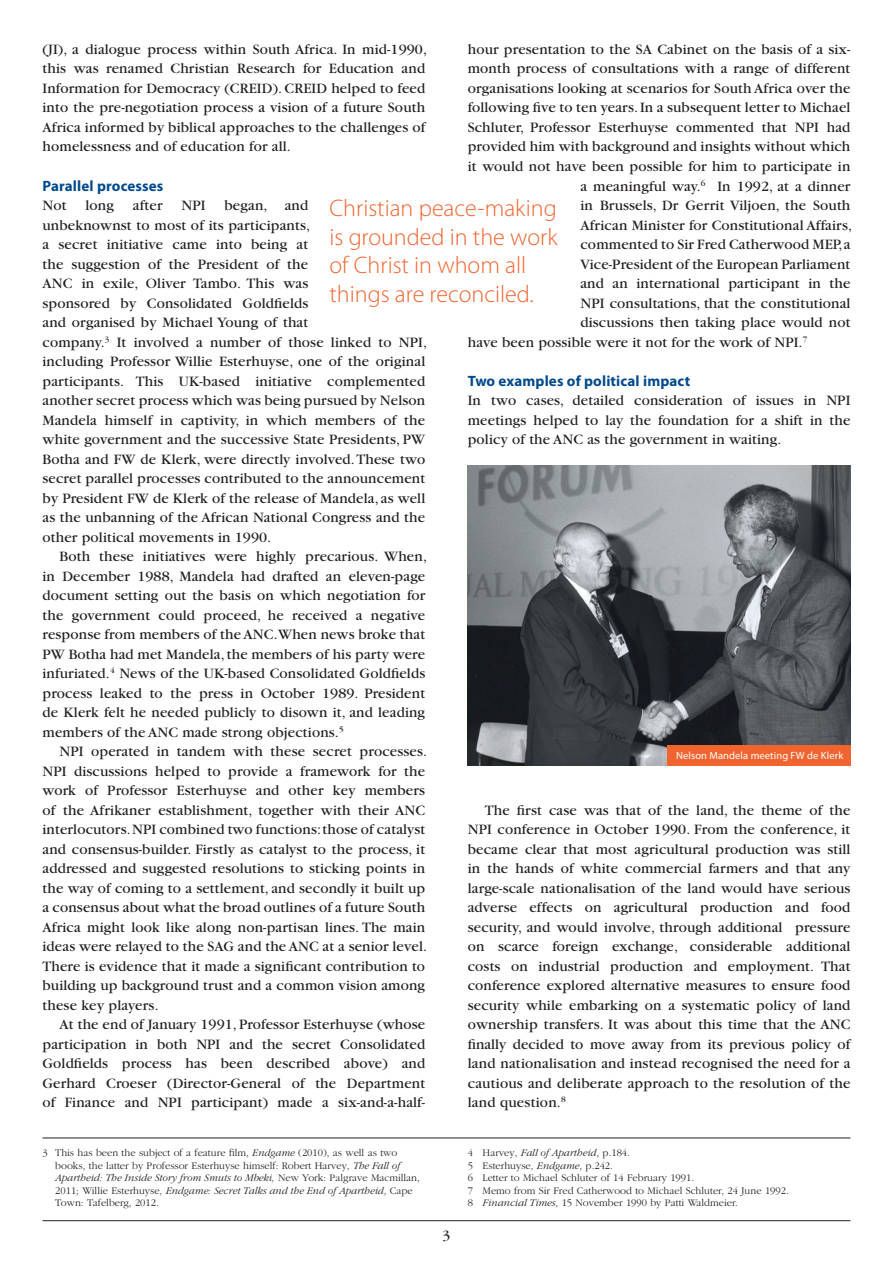
<style>
.page{position:relative;width:893px;height:1263px;background:#fff}
.page>*{position:absolute;margin:0;border:0;box-sizing:border-box;transform-origin:0 0}
.t1{font:300 24px/28.8px "Myriad Pro";color:#f2642f}
.t2{font:15px/19.5px "Garamond";letter-spacing:.01em;color:#231f20}
.t3{font:700 15px "Myriad Pro";letter-spacing:.01em;color:#004a8d}
.t4{font:300 10.5px/12.6px "Garamond";color:#231f20}
.t5{font:10.5px "Myriad Pro";letter-spacing:.01em;color:#fff}
.s1{font-style:italic}
</style>
<div class="page">
<hr style="left:43px;top:1220px;width:807px;height:1px;background:#231f20">
<hr style="left:43px;top:1138px;width:807px;height:1px;background:#231f20">
<img style="left:468px;top:466px;width:382px;height:299px">
<div style="left:667px;top:745px;width:183px;height:20px;background:#f2642f"></div>
<p class="t2" style="left:43px;top:40px;width:386px">(JI), a dialogue process within South Africa. In mid-1990, this was renamed Christian Research for Education and Information for Democracy (CREID). CREID helped to feed into the pre-negotiation process a vision of a future South Africa informed by biblical approaches to the challenges of homelessness and of education for all.</p>
<p class="t3" style="left:43px;top:176px;width:122px">Parallel processes</p>
<p class="t2" style="left:43px;top:196px;width:26px">Not</p>
<p class="t2" style="left:86px;top:196px;width:30px">long</p>
<p class="t2" style="left:133px;top:196px;width:31px">after</p>
<p class="t2" style="left:181px;top:196px;width:26px">NPI</p>
<p class="t2" style="left:468px;top:40px;width:384px">hour presentation to the SA Cabinet on the basis of a six-</p>
<p class="t2" style="left:468px;top:59px;width:384px">month process of consultations with a range of different</p>
<p class="t2" style="left:468px;top:79px;width:384px">organisations looking at scenarios for South Africa over the</p>
<p class="t2" style="left:468px;top:98px;width:384px">following five to ten years. In a subsequent letter to Michael</p>
<p class="t2" style="left:468px;top:118px;width:384px">Schluter, Professor Esterhuyse commented that NPI had</p>
<p class="t2" style="left:468px;top:137px;width:384px">provided him with background and insights without which</p>
<p class="t2" style="left:468px;top:157px;width:384px">it would not have been possible for him to participate in</p>
<p class="t2" style="left:580px;top:176px;width:272px">a meaningful way.<sup>6</sup> In 1992, at a dinner</p>
<p class="t2" style="left:580px;top:196px;width:272px">in Brussels, Dr Gerrit Viljoen, the South</p>
<p class="t2" style="left:580px;top:215px;width:273px">African Minister for Constitutional Affairs,</p>
<p class="t2" style="left:580px;top:235px;width:271px">commented to Sir Fred Catherwood MEP, a</p>
<p class="t2" style="left:580px;top:254px;width:271px">Vice-President of the European Parliament</p>
<p class="t2" style="left:580px;top:274px;width:272px">and an international participant in the</p>
<p class="t2" style="left:580px;top:293px;width:272px">NPI consultations, that the constitutional</p>
<p class="t2" style="left:580px;top:313px;width:272px">discussions then taking place would not</p>
<p class="t2" style="left:468px;top:332px;width:341px">have been possible were it not for the work of NPI.<sup>7</sup></p>
<p class="t3" style="left:468px;top:371px;width:224px">Two examples of political impact</p>
<p class="t2" style="left:468px;top:391px;width:384px;text-align:justify">In two cases, detailed consideration of issues in NPI meetings helped to lay the foundation for a shift in the policy of the ANC as the government in waiting.</p>
<h1 class="t1" style="left:330px;top:193px;width:229px">Christian peace-making is grounded in the work of Christ in whom all things are reconciled.</h1>
<p class="t2" style="left:43px;top:196px;width:386px;text-indent:182px">began, and<br>unbeknownst to most of its participants,<br>a secret initiative came into being at<br>the suggestion of the President of the<br>ANC in exile, Oliver Tambo. This was<br>sponsored by Consolidated Goldfields<br>and organised by Michael Young of that<br>company.<sup>3</sup> It involved a number of those linked to NPI, including Professor Willie Esterhuyse, one of the original participants. This UK-based initiative complemented another secret process which was being pursued by Nelson Mandela himself in captivity, in which members of the white government and the successive State Presidents, PW Botha and FW de Klerk, were directly involved. These two secret parallel processes contributed to the announcement by President FW de Klerk of the release of Mandela, as well as the unbanning of the African National Congress and the other political movements in 1990.</p>
<p class="t2" style="left:43px;top:547px;width:386px;text-indent:17px">Both these initiatives were highly precarious. When, in December 1988, Mandela had drafted an eleven-page document setting out the basis on which negotiation for the government could proceed, he received a negative response from members of the ANC.When news broke that PW Botha had met Mandela, the members of his party were infuriated.<sup>4</sup> News of the UK-based Consolidated Goldfields process leaked to the press in October 1989. President de Klerk felt he needed publicly to disown it, and leading members of the ANC made strong objections.<sup>5</sup></p>
<p class="t2" style="left:43px;top:742px;width:386px;text-indent:17px">NPI operated in tandem with these secret processes.<br>NPI discussions helped to provide a framework for the work of Professor Esterhuyse and other key members of the Afrikaner establishment, together with their ANC interlocutors. NPI combined two functions: those of catalyst and consensus-builder. Firstly as catalyst to the process, it addressed and suggested resolutions to sticking points in the way of coming to a settlement, and secondly it built up a consensus about what the broad outlines of a future South Africa might look like along non-partisan lines. The main ideas were relayed to the SAG and the ANC at a senior level.<br>There is evidence that it made a significant contribution to building up background trust and a common vision among these key players.</p>
<p class="t2" style="left:43px;top:1015px;width:384px;text-align:justify;text-indent:17px">At the end of January 1991, Professor Esterhuyse (whose participation in both NPI and the secret Consolidated Goldfields process has been described above) and Gerhard Croeser (Director-General of the Department of Finance and NPI participant) made a six-and-a-half-</p>
<p class="t5" style="left:676px;top:748px;width:169px">Nelson Mandela meeting FW de Klerk</p>
<p class="t2" style="left:468px;top:800px;width:384px;text-align:justify;text-indent:17px">The first case was that of the land, the theme of the NPI conference in October 1990. From the conference, it became clear that most agricultural production was still in the hands of white commercial farmers and that any large-scale nationalisation of the land would have serious adverse effects on agricultural production and food security, and would involve, through additional pressure on scarce foreign exchange, considerable additional costs on industrial production and employment. That conference explored alternative measures to ensure food security while embarking on a systematic policy of land ownership transfers. It was about this time that the ANC finally decided to move away from its previous policy of land nationalisation and instead recognised the need for a cautious and deliberate approach to the resolution of the land question.<sup>8</sup></p>
<p class="t4" style="left:55px;top:1146px;width:366px;text-indent:-13px">3 This has been the subject of a feature film, <span class="s1">Endgame</span> (2010), as well as two books, the latter by Professor Esterhuyse himself: Robert Harvey, <span class="s1">The Fall of Apartheid: The Inside Story from Smuts to Mbeki,</span> New York: Palgrave Macmillan, 2011; Willie Esterhuyse, <span class="s1">Endgame: Secret Talks and the End of Apartheid</span>, Cape Town: Tafelberg, 2012.</p>
<p class="t2" style="left:442px;top:1226px;width:9px">3</p>
<p class="t4" style="left:468px;top:1146px;width:322px">4 Harvey, <span class="s1">Fall of Apartheid</span>, p.184.<br>5 Esterhuyse, <span class="s1">Endgame</span>, p.242.<br>6 Letter to Michael Schluter of 14 February 1991.<br>7 Memo from Sir Fred Catherwood to Michael Schluter, 24 June 1992.<br>8 <span class="s1">Financial Times</span>, 15 November 1990 by Patti Waldmeier.</p>
</div>
